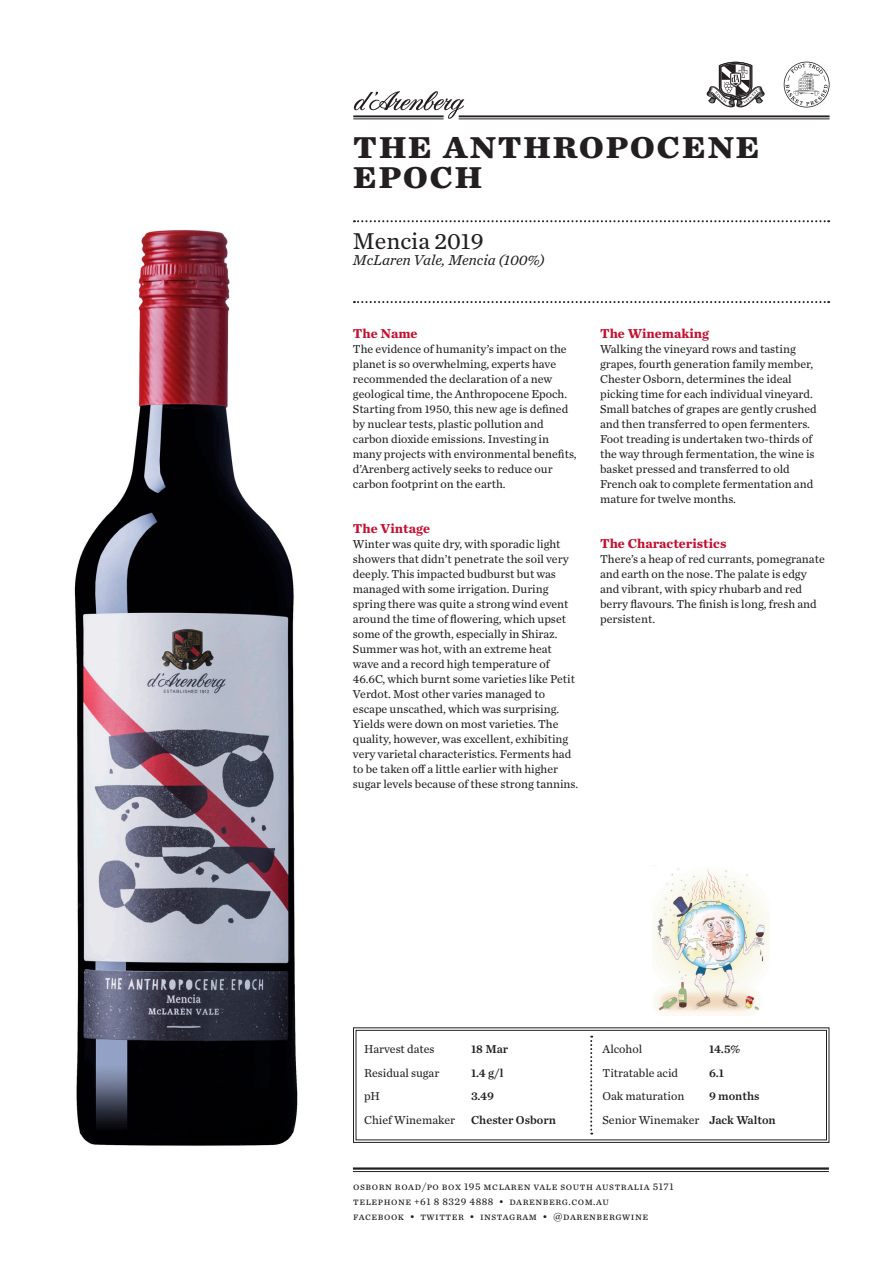
<style>
.page{position:relative;width:893px;height:1263px;background:#fff}
.page>*{position:absolute;margin:0;border:0;box-sizing:border-box;transform-origin:0 0}
.Heading_1__Name{font:700 40.5px/30px "Chronicle Text G2";letter-spacing:.03em;color:#231f20}
.Heading_2__Variety{font:24px "Chronicle Text G2";letter-spacing:-.005em;color:#231f20}
.Heading_3__Vintage_Detail{font:italic 15px "Chronicle Text G2";color:#231f20}
.Body_Heading{font:700 13.5px "Chronicle Text G2";color:#c3102f}
.Body_Text{font:12px/15px "Chronicle Text G2";color:#231f20}
.Details{font:12px "Chronicle Text G2 Semi";color:#231f20}
.t1{font:10.5px/15px "Chronicle Text G2";letter-spacing:.05em;color:#231f20}
</style>
<div class="page">
<svg style="left:784px;top:62px;width:45px;height:45px"></svg>
<svg style="left:707px;top:62px;width:58px;height:45px"></svg>
<hr style="left:459px;top:115px;width:370px;height:2px;background:#231f20">
<hr style="left:459px;top:119px;width:370px;height:1px;background:#231f20">
<hr style="left:353px;top:119px;width:91px;height:1px;background:#231f20">
<svg style="left:353px;top:91px;width:111px;height:28px"></svg>
<hr style="left:353px;top:1167px;width:476px;height:3px;background:#231f20">
<hr style="left:353px;top:1171px;width:476px;height:1px;background:#231f20">
<svg style="left:353px;top:1027px;width:476px;height:116px"></svg>
<div style="left:356px;top:1030px;width:471px;height:110px;border:1px solid #231f20"></div>
<img style="left:74px;top:230px;width:224px;height:916px">
<svg style="left:354px;top:220px;width:475px;height:2px"></svg>
<svg style="left:354px;top:301px;width:475px;height:2px"></svg>
<img style="left:653px;top:868px;width:116px;height:148px">
<p class="Heading_1__Name" style="left:353px;top:127px;width:408px">the anthropocene epoch</p>
<p class="Heading_2__Variety" style="left:353px;top:223px;width:132px">Mencia 2019</p>
<p class="Heading_3__Vintage_Detail" style="left:353px;top:249px;width:193px">McLaren Vale, Mencia (100%)</p>
<p class="Body_Heading" style="left:353px;top:323px;width:66px">The Name</p>
<p class="Body_Text" style="left:353px;top:341px;width:215px">The evidence of humanity’s impact on the</p>
<p class="Body_Text" style="left:353px;top:356px;width:205px">planet is so overwhelming, experts have</p>
<p class="Body_Text" style="left:353px;top:371px;width:201px">recommended the declaration of a new</p>
<p class="Body_Text" style="left:353px;top:386px;width:216px">geological time, the Anthropocene Epoch.</p>
<p class="Body_Text" style="left:353px;top:401px;width:217px">Starting from 1950, this new age is defined</p>
<p class="Body_Text" style="left:353px;top:416px;width:192px">by nuclear tests, plastic pollution and</p>
<p class="Body_Text" style="left:353px;top:431px;width:198px">carbon dioxide emissions. Investing in</p>
<p class="Body_Text" style="left:353px;top:446px;width:225px">many projects with environmental benefits,</p>
<p class="Body_Text" style="left:353px;top:461px;width:201px">d’Arenberg actively seeks to reduce our</p>
<p class="Body_Text" style="left:353px;top:476px;width:154px">carbon footprint on the earth.</p>
<p class="Body_Heading" style="left:353px;top:518px;width:79px">The Vintage</p>
<p class="Body_Text" style="left:353px;top:536px;width:209px">Winter was quite dry, with sporadic light</p>
<p class="Body_Text" style="left:353px;top:551px;width:217px">showers that didn’t penetrate the soil very</p>
<p class="Body_Text" style="left:353px;top:566px;width:205px">deeply. This impacted budburst but was</p>
<p class="Body_Text" style="left:353px;top:581px;width:197px">managed with some irrigation. During</p>
<p class="Body_Text" style="left:353px;top:596px;width:217px">spring there was quite a strong wind event</p>
<p class="Body_Text" style="left:353px;top:611px;width:215px">around the time of flowering, which upset</p>
<p class="Body_Text" style="left:353px;top:626px;width:206px">some of the growth, especially in Shiraz.</p>
<p class="Body_Text" style="left:353px;top:641px;width:200px">Summer was hot, with an extreme heat</p>
<p class="Body_Text" style="left:353px;top:656px;width:199px">wave and a record high temperature of</p>
<p class="Body_Text" style="left:353px;top:671px;width:224px">46.6C, which burnt some varieties like Petit</p>
<p class="Body_Text" style="left:353px;top:686px;width:194px">Verdot. Most other varies managed to</p>
<p class="Body_Text" style="left:353px;top:701px;width:208px">escape unscathed, which was surprising.</p>
<p class="Body_Text" style="left:353px;top:716px;width:207px">Yields were down on most varieties. The</p>
<p class="Body_Text" style="left:353px;top:731px;width:217px">quality, however, was excellent, exhibiting</p>
<p class="Body_Text" style="left:353px;top:746px;width:220px">very varietal characteristics. Ferments had</p>
<p class="Body_Text" style="left:353px;top:761px;width:207px">to be taken off a little earlier with higher</p>
<p class="Body_Text" style="left:353px;top:776px;width:227px">sugar levels because of these strong tannins.</p>
<p class="Body_Heading" style="left:600px;top:323px;width:110px">The Winemaking</p>
<p class="Body_Text" style="left:600px;top:341px;width:197px">Walking the vineyard rows and tasting</p>
<p class="Body_Text" style="left:600px;top:356px;width:215px">grapes, fourth generation family member,</p>
<p class="Body_Text" style="left:600px;top:371px;width:193px">Chester Osborn, determines the ideal</p>
<p class="Body_Text" style="left:600px;top:386px;width:214px">picking time for each individual vineyard.</p>
<p class="Body_Text" style="left:600px;top:401px;width:218px">Small batches of grapes are gently crushed</p>
<p class="Body_Text" style="left:600px;top:416px;width:211px">and then transferred to open fermenters.</p>
<p class="Body_Text" style="left:600px;top:431px;width:215px">Foot treading is undertaken two-thirds of</p>
<p class="Body_Text" style="left:600px;top:446px;width:216px">the way through fermentation, the wine is</p>
<p class="Body_Text" style="left:600px;top:461px;width:191px">basket pressed and transferred to old</p>
<p class="Body_Text" style="left:600px;top:476px;width:215px">French oak to complete fermentation and</p>
<p class="Body_Text" style="left:600px;top:491px;width:137px">mature for twelve months.</p>
<p class="Body_Heading" style="left:600px;top:533px;width:128px">The Characteristics</p>
<p class="Body_Text" style="left:600px;top:551px;width:226px">There’s a heap of red currants, pomegranate and earth on the nose. The palate is edgy and vibrant, with spicy rhubarb and red berry flavours. The finish is long, fresh and persistent.</p>
<p class="Body_Text" style="left:364px;top:1041px;width:72px">Harvest dates</p>
<p class="Details" style="left:471px;top:1040px;width:39px">18 Mar</p>
<p class="Body_Text" style="left:603px;top:1041px;width:41px">Alcohol</p>
<p class="Details" style="left:709px;top:1040px;width:33px">14.5%</p>
<p class="Body_Text" style="left:364px;top:1065px;width:77px">Residual sugar</p>
<p class="Details" style="left:471px;top:1063px;width:34px">1.4 g/l</p>
<p class="Body_Text" style="left:603px;top:1065px;width:77px">Titratable acid</p>
<p class="Details" style="left:709px;top:1063px;width:16px">6.1</p>
<p class="Body_Text" style="left:364px;top:1088px;width:18px">pH</p>
<p class="Details" style="left:471px;top:1087px;width:24px">3.49</p>
<p class="Body_Text" style="left:603px;top:1088px;width:83px">Oak maturation</p>
<p class="Details" style="left:709px;top:1087px;width:52px">9 months</p>
<p class="Body_Text" style="left:364px;top:1111px;width:93px">Chief Winemaker</p>
<p class="Details" style="left:471px;top:1110px;width:86px">Chester Osborn</p>
<p class="Body_Text" style="left:603px;top:1111px;width:98px">Senior Winemaker</p>
<p class="Details" style="left:709px;top:1110px;width:68px">Jack Walton</p>
<p class="t1" style="left:353px;top:1179px;width:322px">osborn road/po box 195 mclaren vale south australia 5171 telephone +61 8 8329 4888 • darenberg.com.au</p>
<p class="t1" style="left:353px;top:1209px;width:296px">facebook • twitter • instagram • @darenbergwine</p>
</div>
